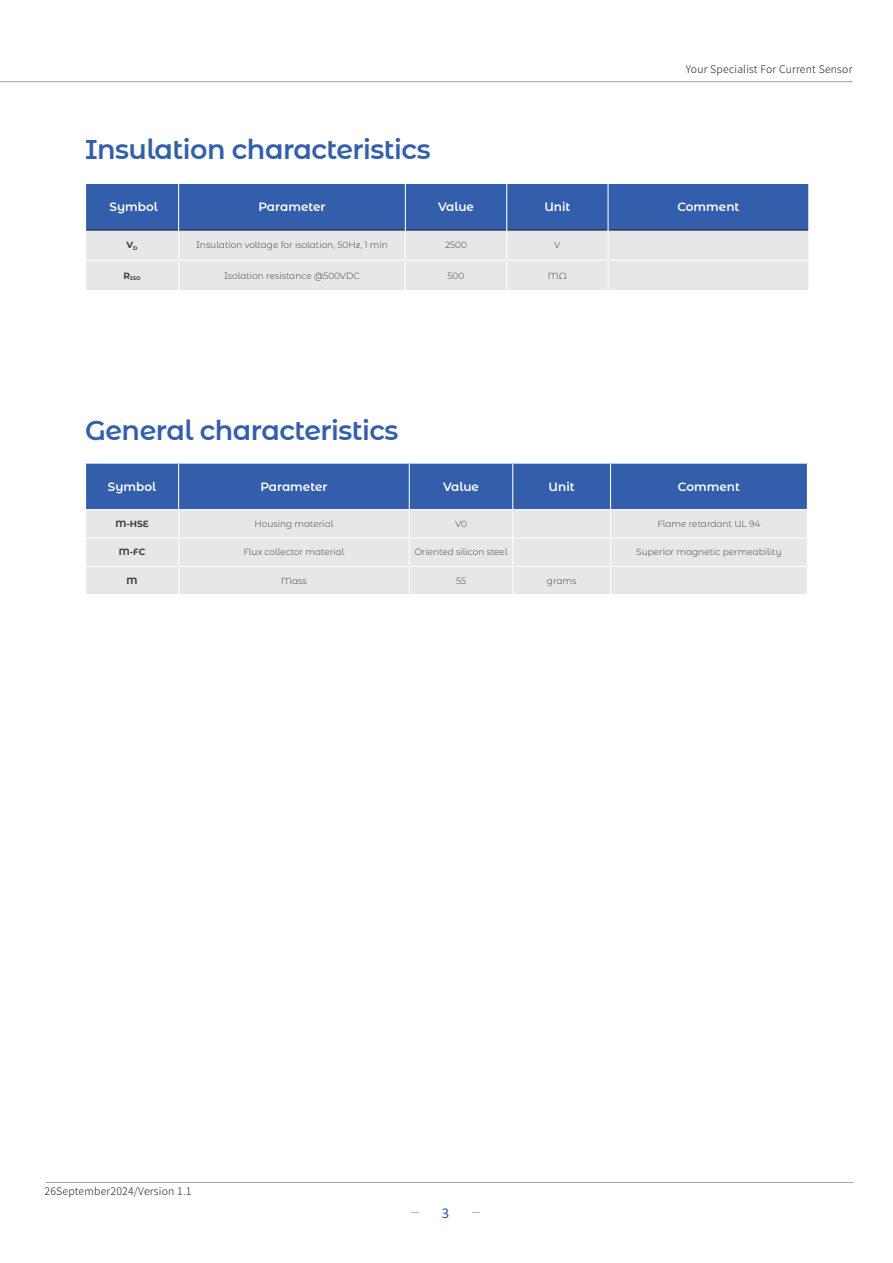
<style>
.page{position:relative;width:893px;height:1263px;background:#fff}
.page>*{position:absolute;margin:0;border:0;box-sizing:border-box;transform-origin:0 0}
.副标题{font:600 27px "Montserrat Alternates";letter-spacing:-.02em;color:#325eab}
.t1{font:15px "Calibri";color:#325eab}
.表格2{font:600 12px "Montserrat Alternates";color:#fff}
.t2{font:300 10.5px "Source Han Sans CN";letter-spacing:.02em;color:#231f20}
.表格字体{font:300 9px "Montserrat Alternates";color:#3e3e3f}
.表格字体-2{font:700 9px "Montserrat Alternates";color:#3e3e3f}
.表格字体-3{font:700 5.25px "Montserrat Alternates";color:#3e3e3f}
</style>
<div class="page">
<hr style="left:0;top:81px;width:852px;height:1px;background:#231f20">
<hr style="left:46px;top:1182px;width:807px;height:1px;background:#231f20">
<svg style="left:86px;top:183px;width:723px;height:107px;background:#97abcc"></svg>
<hr style="left:85px;top:260px;width:94px;height:1px;background:#fff">
<hr style="left:179px;top:260px;width:226px;height:1px;background:#fff">
<hr style="left:405px;top:260px;width:102px;height:1px;background:#fff">
<hr style="left:507px;top:260px;width:101px;height:1px;background:#fff">
<hr style="left:608px;top:260px;width:201px;height:1px;background:#fff">
<svg style="left:85px;top:463px;width:723px;height:131px;background:#a8b8d4"></svg>
<hr style="left:179px;top:537px;width:230px;height:1px;background:#fff">
<hr style="left:409px;top:537px;width:104px;height:1px;background:#fff">
<hr style="left:513px;top:537px;width:98px;height:1px;background:#fff">
<hr style="left:611px;top:537px;width:197px;height:1px;background:#fff">
<hr style="left:179px;top:566px;width:230px;height:1px;background:#fff">
<hr style="left:409px;top:566px;width:104px;height:1px;background:#fff">
<hr style="left:513px;top:566px;width:98px;height:1px;background:#fff">
<hr style="left:611px;top:566px;width:197px;height:1px;background:#fff">
<p class="副标题" style="left:85px;top:130px;width:347px">Insulation characteristics</p>
<p class="t2" style="left:686px;top:63px;width:168px">Your Specialist For Current Sensor</p>
<p class="表格2" style="left:110px;top:198px;width:50px">Symbol</p>
<p class="表格2" style="left:258px;top:198px;width:69px">Parameter</p>
<p class="表格2" style="left:438px;top:198px;width:37px">Value</p>
<p class="表格2" style="left:544px;top:198px;width:28px">Unit</p>
<p class="表格2" style="left:677px;top:198px;width:64px">Comment</p>
<p class="表格字体-2" style="left:127px;top:239px;width:12px">V<sub>D</sub></p>
<p class="表格字体" style="left:196px;top:239px;width:193px">Insulation voltage for isolation, 50Hz, 1 min</p>
<p class="表格字体" style="left:445px;top:239px;width:23px">2500</p>
<p class="表格字体" style="left:554px;top:239px;width:8px">V</p>
<p class="表格字体-3" style="left:124px;top:275px;width:18px"><sup>R</sup>ISO</p>
<p class="表格字体" style="left:224px;top:269px;width:137px">Isolation resistance @500VDC</p>
<p class="表格字体" style="left:448px;top:269px;width:18px">500</p>
<p class="表格字体" style="left:548px;top:269px;width:21px">MΩ</p>
<p class="副标题" style="left:85px;top:411px;width:315px">General characteristics</p>
<p class="表格2" style="left:108px;top:478px;width:50px">Symbol</p>
<p class="表格2" style="left:260px;top:478px;width:69px">Parameter</p>
<p class="表格2" style="left:443px;top:478px;width:37px">Value</p>
<p class="表格2" style="left:549px;top:478px;width:28px">Unit</p>
<p class="表格2" style="left:678px;top:478px;width:64px">Comment</p>
<p class="表格字体-2" style="left:115px;top:517px;width:35px">M-HSE</p>
<p class="表格字体" style="left:254px;top:518px;width:80px">Housing material</p>
<p class="表格字体" style="left:455px;top:518px;width:13px">V0</p>
<p class="表格字体" style="left:657px;top:518px;width:104px">Flame retardant UL 94</p>
<p class="表格字体-2" style="left:119px;top:546px;width:28px">M-FC</p>
<p class="表格字体" style="left:244px;top:546px;width:102px">Flux collector material</p>
<p class="表格字体" style="left:414px;top:546px;width:95px">Oriented silicon steel</p>
<p class="表格字体" style="left:636px;top:546px;width:147px">Superior magnetic permeability</p>
<p class="表格字体-2" style="left:127px;top:574px;width:12px">M</p>
<p class="表格字体" style="left:281px;top:574px;width:27px">Mass</p>
<p class="表格字体" style="left:456px;top:574px;width:11px">55</p>
<p class="表格字体" style="left:547px;top:574px;width:31px">grams</p>
<p class="t2" style="left:45px;top:1185px;width:148px">26September2024/Version 1.1</p>
<h2 class="t1" style="left:442px;top:1203px;width:9px">3</h2>
</div>
